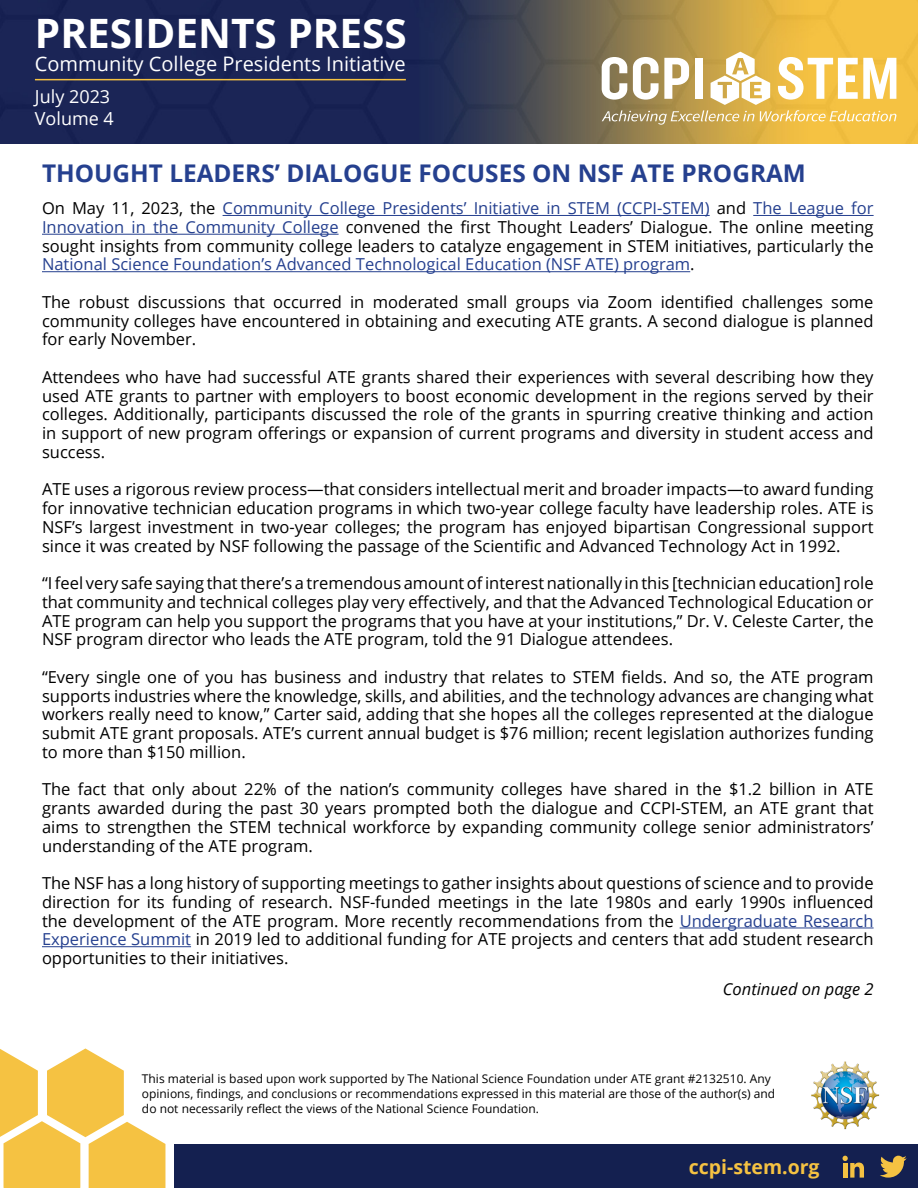
<style>
.page{position:relative;width:918px;height:1188px;background:#fff}
.page>*{position:absolute;margin:0;border:0;box-sizing:border-box;transform-origin:0 0}
.t1{font:700 40.5px "Open Sans";color:#fff}
.t2{font:700 24.3px "Open Sans";color:#25408f}
.t3{font:20.1px "Open Sans";color:#fff}
.t4{font:700 19.5px "Open Sans";color:#f5c242}
.t5{font:18px/22.5px "Open Sans";color:#fff}
.t6{font:16.5px/18.8px "Open Sans";color:#000;text-align:justify}
.t7{font:italic 16.5px "Open Sans";color:#000}
.t8{font:12px/15px "Open Sans";color:#000}
.s1{color:#25408f}
</style>
<div class="page">
<svg style="left:0;top:1048px;width:165px;height:140px"></svg>
<div style="left:174px;top:1145px;width:744px;height:43px;background:#142050"></div>
<img style="left:811px;top:1061px;width:68px;height:68px">
<img style="left:0;top:0;width:918px;height:144px">
<hr style="left:35px;top:79px;width:371px;height:1px;background:#f5c242">
<svg style="left:602px;top:52px;width:294px;height:73px"></svg>
<svg style="left:880px;top:1156px;width:27px;height:22px"></svg>
<svg style="left:843px;top:1156px;width:21px;height:22px"></svg>
<hr style="left:223px;top:215px;width:487px;height:1px;background:#25408f">
<hr style="left:753px;top:215px;width:121px;height:1px;background:#25408f">
<hr style="left:42px;top:234px;width:297px;height:1px;background:#25408f">
<hr style="left:42px;top:271px;width:648px;height:1px;background:#25408f">
<hr style="left:680px;top:928px;width:194px;height:1px;background:#25408f">
<hr style="left:42px;top:946px;width:149px;height:1px;background:#25408f">
<h1 class="t1" style="left:35px;top:5px;width:373px">PRESIDENTS PRESS</h1>
<p class="t3" style="left:35px;top:50px;width:372px">Community College Presidents Initiative</p>
<p class="t5" style="left:35px;top:84px;width:81px">July 2023<br>Volume 4</p>
<h2 class="t2" style="left:42px;top:156px;width:765px">THOUGHT LEADERS’ DIALOGUE FOCUSES ON NSF ATE PROGRAM</h2>
<p class="t6" style="left:42px;top:198px;width:833px">On May 11, 2023, the <span class="s1">Community College Presidents’ Initiative in STEM (CCPI-STEM)</span> and <span class="s1">The League for Innovation in the Community College</span> convened the first Thought Leaders’ Dialogue. The online meeting sought insights from community college leaders to catalyze engagement in STEM initiatives, particularly the <span class="s1">National Science Foundation’s Advanced Technological Education (NSF ATE) program</span>.</p>
<p class="t6" style="left:42px;top:292px;width:833px">The robust discussions that occurred in moderated small groups via Zoom identified challenges some community colleges have encountered in obtaining and executing ATE grants. A second dialogue is planned for early November.</p>
<p class="t6" style="left:42px;top:367px;width:833px">Attendees who have had successful ATE grants shared their experiences with several describing how they used ATE grants to partner with employers to boost economic development in the regions served by their colleges. Additionally, participants discussed the role of the grants in spurring creative thinking and action in support of new program offerings or expansion of current programs and diversity in student access and success.</p>
<p class="t6" style="left:42px;top:480px;width:833px">ATE uses a rigorous review process—that considers intellectual merit and broader impacts—to award funding for innovative technician education programs in which two-year college faculty have leadership roles. ATE is NSF’s largest investment in two-year colleges; the program has enjoyed bipartisan Congressional support since it was created by NSF following the passage of the Scientific and Advanced Technology Act in 1992.</p>
<p class="t6" style="left:42px;top:573px;width:833px">“I feel very safe saying that there’s a tremendous amount of interest nationally in this [technician education] role that community and technical colleges play very effectively, and that the Advanced Technological Education or ATE program can help you support the programs that you have at your institutions,” Dr. V. Celeste Carter, the NSF program director who leads the ATE program, told the 91 Dialogue attendees.</p>
<p class="t6" style="left:42px;top:667px;width:833px">“Every single one of you has business and industry that relates to STEM fields. And so, the ATE program supports industries where the knowledge, skills, and abilities, and the technology advances are changing what workers really need to know,” Carter said, adding that she hopes all the colleges represented at the dialogue submit ATE grant proposals. ATE’s current annual budget is $76 million; recent legislation authorizes funding to more than $150 million.</p>
<p class="t6" style="left:42px;top:780px;width:833px">The fact that only about 22% of the nation’s community colleges have shared in the $1.2 billion in ATE grants awarded during the past 30 years prompted both the dialogue and CCPI-STEM, an ATE grant that aims to strengthen the STEM technical workforce by expanding community college senior administrators’ understanding of the ATE program.</p>
<p class="t6" style="left:42px;top:873px;width:833px">The NSF has a long history of supporting meetings to gather insights about questions of science and to provide direction for its funding of research. NSF-funded meetings in the late 1980s and early 1990s influenced the development of the ATE program. More recently recommendations from the <span class="s1">Undergraduate Research Experience Summit</span> in 2019 led to additional funding for ATE projects and centers that add student research opportunities to their initiatives.</p>
<p class="t7" style="left:723px;top:978px;width:152px">Continued on page 2</p>
<p class="t8" style="left:142px;top:1071px;width:635px">This material is based upon work supported by The National Science Foundation under ATE grant #2132510. Any opinions, findings, and conclusions or recommendations expressed in this material are those of the author(s) and do not necessarily reflect the views of the National Science Foundation.</p>
<p class="t4" style="left:689px;top:1153px;width:132px">ccpi-stem.org</p>
</div>
